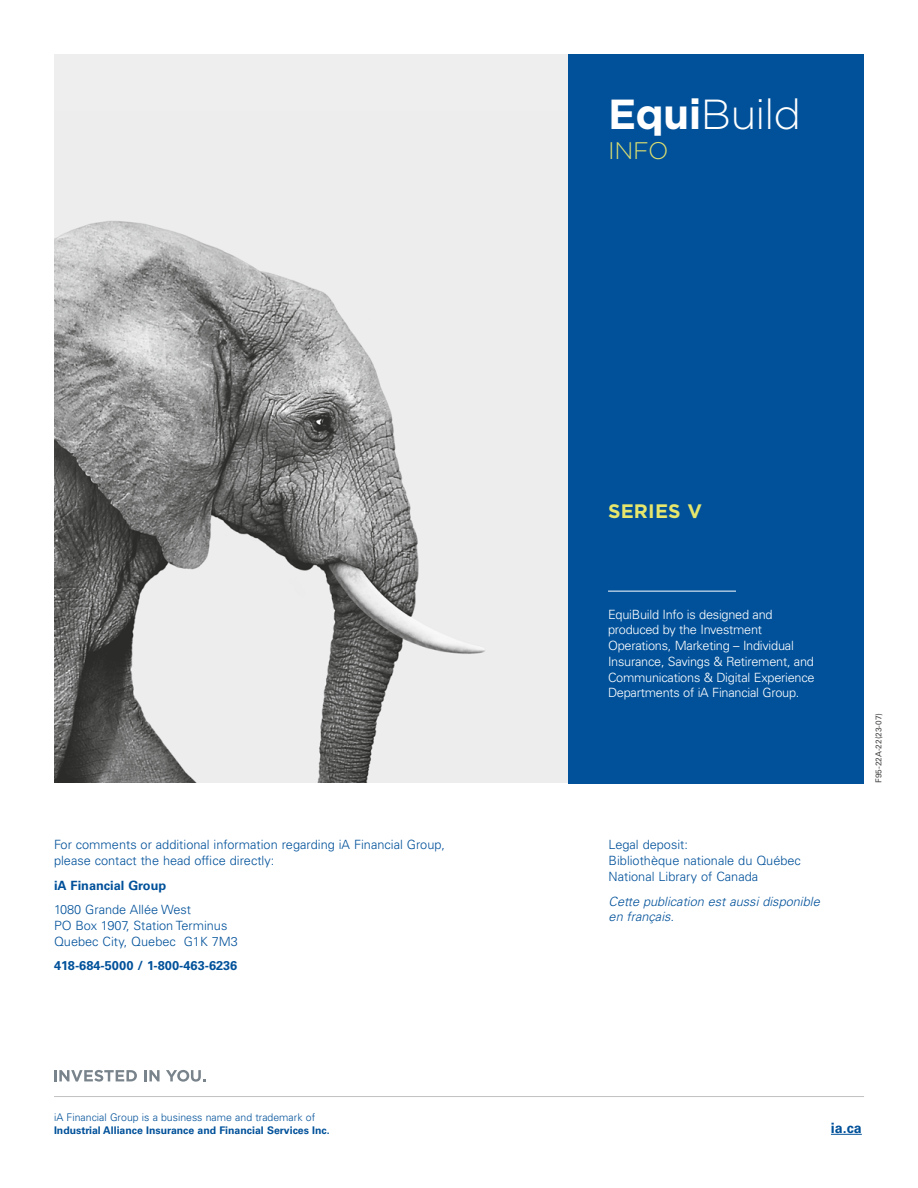
<style>
.page{position:relative;width:918px;height:1188px;background:#fff}
.page>*{position:absolute;margin:0;border:0;box-sizing:border-box;transform-origin:0 0}
.t1{font:300 42px "Gotham";letter-spacing:-.025em;color:#fff}
.t2{font:300 24px "Gotham";color:#dadc70}
.t3{font:700 19.5px "Gotham";letter-spacing:.01em;color:#e6e66c}
.t4{font:700 14.25px "Univers LT Std";color:#00519a}
.t5{font:300 12.75px/15.8px "Univers LT Std";color:#00519a}
.t6{font:300 12.75px/15.8px "Univers LT Std";letter-spacing:-.02em;color:#fff}
.t7{font:italic 300 12.75px/15.8px "Univers LT Std";color:#00519a}
.t8{font:700 12.75px "Univers LT Std";color:#00519a}
.t9{font:700 10.5px/12.8px "Univers LT Std";color:#00519a}
.t10{font:8.25px "Univers LT Std";color:#474746}
.s1{font-weight:300}
.s2{font-weight:700}
</style>
<div class="page">
<div style="left:54px;top:54px;width:514px;height:729px;background:#edeeed"></div>
<img style="left:54px;top:221px;width:431px;height:562px">
<div style="left:568px;top:54px;width:296px;height:729px;background:#00519a"></div>
<hr style="left:54px;top:1096px;width:810px;height:1px;background:#c1c1c1">
<svg style="left:54px;top:1070px;width:83px;height:12px"></svg>
<svg style="left:144px;top:1070px;width:16px;height:11px"></svg>
<svg style="left:166px;top:1070px;width:39px;height:12px"></svg>
<hr style="left:831px;top:1134px;width:31px;height:1px;background:#00519a">
<hr style="left:608px;top:591px;width:128px;height:1px;background:#fff">
<p class="t5" style="left:54px;top:837px;width:393px">For comments or additional information regarding iA Financial Group, please contact the head office directly:</p>
<p class="t8" style="left:54px;top:878px;width:114px">iA Financial Group</p>
<p class="t5" style="left:54px;top:902px;width:185px">1080 Grande Allée West<br>PO Box 1907, Station Terminus<br>Quebec City, Quebec G1K 7M3</p>
<p class="t8" style="left:54px;top:958px;width:185px">418-684-5000 / 1-800-463-6236</p>
<p class="t9" style="left:54px;top:1111px;width:277px"><span class="s1">iA Financial Group is a business name and trademark of<br></span>Industrial Alliance Insurance and Financial Services Inc.</p>
<h1 class="t1" style="left:608px;top:87px;width:195px"><span class="s2">Equi</span>Build</h1>
<h1 class="t2" style="left:608px;top:135px;width:62px">INFO</h1>
<h2 class="t3" style="left:608px;top:498px;width:96px">SERIES V</h2>
<p class="t6" style="left:608px;top:606px;width:208px">EquiBuild Info is designed and produced by the Investment Operations, Marketing – Individual Insurance, Savings &amp; Retirement, and Communications &amp; Digital Experience Departments of iA Financial Group.</p>
<p class="t5" style="left:609px;top:837px;width:194px">Legal deposit:<br>Bibliothèque nationale du Québec<br>National Library of Canada</p>
<p class="t7" style="left:609px;top:893px;width:213px">Cette publication est aussi disponible en français.</p>
<p class="t10" style="left:874px;top:783px;width:72px;rotate:-90deg">F95-22A-22(23-07)</p>
<p class="t4" style="left:831px;top:1120px;width:32px">ia.ca</p>
</div>
